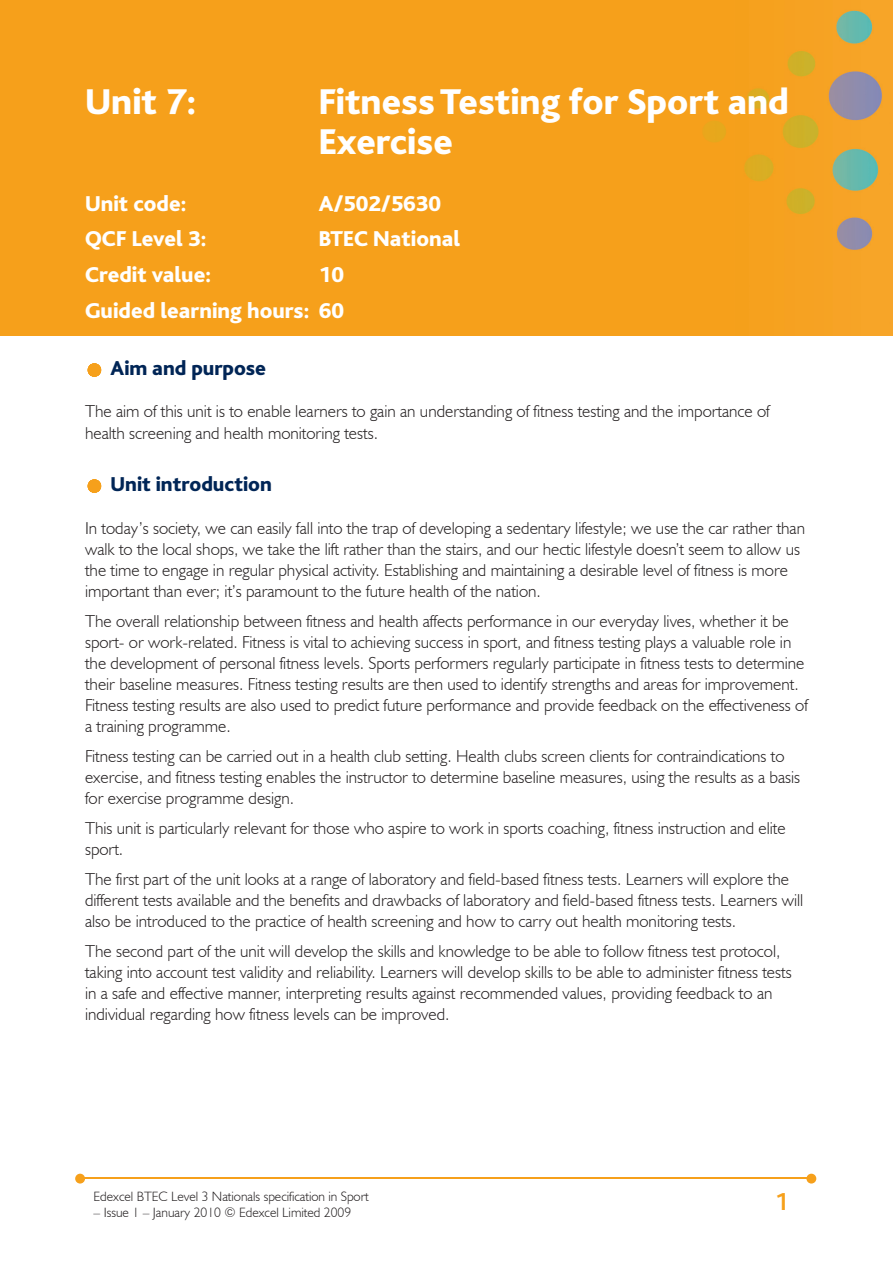
<style>
.page{position:relative;width:893px;height:1263px;background:#fff}
.page>*{position:absolute;margin:0;border:0;box-sizing:border-box;transform-origin:0 0}
.t1{font:800 37.5px/40.5px "Bliss";color:#fff}
.t2{font:700 25.5px "Bliss";color:#f6a01b}
.t3{font:800 22.5px/35.7px "Bliss";color:#fff;text-align:right}
.t4{font:800 21px "Bliss";color:#002556}
.t5{font:300 17.25px/21px "Humanist 521 BT";color:#231f20}
.t6{font:300 13.5px "Humanist 521 BT";color:#231f20}
</style>
<div class="page">
<img style="left:0;top:0;width:893px;height:336px">
<hr style="left:83px;top:1178px;width:727px;height:1px;background:#f6a01b">
<svg style="left:806px;top:1174px;width:10px;height:9px"></svg>
<svg style="left:75px;top:1174px;width:10px;height:9px"></svg>
<svg style="left:88px;top:363px;width:13px;height:14px"></svg>
<svg style="left:88px;top:479px;width:13px;height:14px"></svg>
<h1 class="t1" style="left:85px;top:82px;width:113px">Unit 7:</h1>
<h1 class="t1" style="left:319px;top:82px;width:472px">Fitness Testing for Sport and<br>Exercise</h1>
<h3 class="t3" style="left:85px;top:186px;width:103px">Unit code:</h3>
<h3 class="t3" style="left:319px;top:186px;width:124px">A/502/5630</h3>
<h3 class="t3" style="left:85px;top:222px;width:123px">QCF Level 3:</h3>
<h3 class="t3" style="left:319px;top:222px;width:143px">BTEC National</h3>
<h3 class="t3" style="left:85px;top:258px;width:128px">Credit value:</h3>
<h3 class="t3" style="left:85px;top:258px;width:261px">10<br>Guided learning hours: 60</h3>
<p class="t4" style="left:111px;top:357px;width:157px">Aim and purpose</p>
<p class="t5" style="left:85px;top:401px;width:686px">The aim of this unit is to enable learners to gain an understanding of fitness testing and the importance of health screening and health monitoring tests.</p>
<p class="t4" style="left:111px;top:473px;width:163px">Unit introduction</p>
<p class="t5" style="left:85px;top:517px;width:721px">In today’s society, we can easily fall into the trap of developing a sedentary lifestyle; we use the car rather than walk to the local shops, we take the lift rather than the stairs, and our hectic lifestyle doesn’t seem to allow us the time to engage in regular physical activity. Establishing and maintaining a desirable level of fitness is more important than ever; it’s paramount to the future health of the nation.</p>
<p class="t5" style="left:85px;top:610px;width:724px">The overall relationship between fitness and health affects performance in our everyday lives, whether it be sport- or work-related. Fitness is vital to achieving success in sport, and fitness testing plays a valuable role in the development of personal fitness levels. Sports performers regularly participate in fitness tests to determine their baseline measures. Fitness testing results are then used to identify strengths and areas for improvement.<br>Fitness testing results are also used to predict future performance and provide feedback on the effectiveness of a training programme.</p>
<p class="t5" style="left:85px;top:745px;width:717px">Fitness testing can be carried out in a health club setting. Health clubs screen clients for contraindications to exercise, and fitness testing enables the instructor to determine baseline measures, using the results as a basis for exercise programme design.</p>
<p class="t5" style="left:85px;top:817px;width:702px">This unit is particularly relevant for those who aspire to work in sports coaching, fitness instruction and elite sport.</p>
<p class="t5" style="left:85px;top:868px;width:720px">The first part of the unit looks at a range of laboratory and field-based fitness tests. Learners will explore the different tests available and the benefits and drawbacks of laboratory and field-based fitness tests. Learners will also be introduced to the practice of health screening and how to carry out health monitoring tests.</p>
<p class="t5" style="left:85px;top:940px;width:708px">The second part of the unit will develop the skills and knowledge to be able to follow fitness test protocol, taking into account test validity and reliability. Learners will develop skills to be able to administer fitness tests in a safe and effective manner, interpreting results against recommended values, providing feedback to an individual regarding how fitness levels can be improved.</p>
<p class="t6" style="left:94px;top:1188px;width:277px">Edexcel BTEC Level 3 Nationals specification in Sport</p>
<p class="t6" style="left:94px;top:1204px;width:259px">– Issue 1 – January 2010 © Edexcel Limited 2009</p>
<h2 class="t2" style="left:775px;top:1189px;width:15px">1</h2>
</div>
